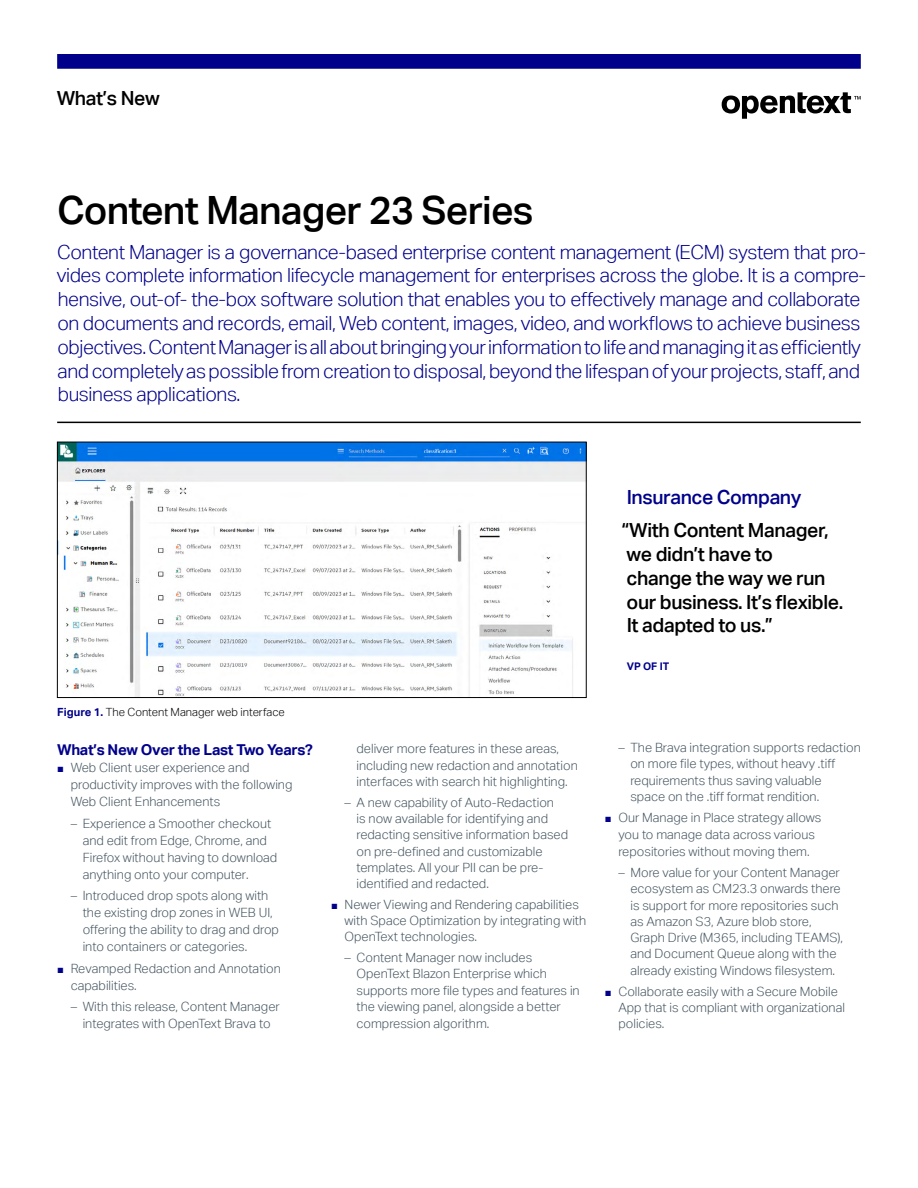
<style>
.page{position:relative;width:918px;height:1188px;background:#fff}
.page>*{position:absolute;margin:0;border:0;box-sizing:border-box;transform-origin:0 0}
.t1{font:500 39px "Aktiv Grotesk";letter-spacing:-.02em;color:#000}
.t2{font:300 19.5px/23.7px "Aktiv Grotesk";letter-spacing:-.02em;color:#00008b}
.t3{font:500 19.5px/23.7px "Aktiv Grotesk";letter-spacing:-.02em;color:#000}
.t4{font:500 19.5px "Aktiv Grotesk";letter-spacing:-.02em;color:#00008b}
.t5{font:700 15px "Aktiv Grotesk";letter-spacing:-.02em;color:#00008b}
.t6{font:300 12.75px/16.4px "Aktiv Grotesk";color:#455560}
.t7{font:300 11.25px "Aktiv Grotesk";color:#000}
.t8{font:700 10.5px "Aktiv Grotesk";color:#00008b}
.s1{font-weight:700;color:#00008b}
.s2{font-family:"Arial";font-weight:400;font-size:11.25px;color:#00008b}
</style>
<div class="page">
<div style="left:57px;top:54px;width:804px;height:15px;background:#00008b;border:2px solid #00008b"></div>
<svg style="left:722px;top:92px;width:139px;height:27px"></svg>
<hr style="left:57px;top:422px;width:804px;height:1px;background:#000">
<img style="left:59px;top:444px;width:525px;height:252px">
<div style="left:57px;top:442px;width:529px;height:256px;border:1px solid #000"></div>
<p class="t3" style="left:57px;top:86px;width:105px">What’s New</p>
<h1 class="t1" style="left:57px;top:187px;width:478px">Content Manager 23 Series</h1>
<p class="t2" style="left:57px;top:240px;width:811px">Content Manager is a governance-based enterprise content management (ECM) system that pro&shy;vides complete information lifecycle management for enterprises across the globe. It is a compre&shy;hensive, out-of- the-box software solution that enables you to effectively manage and collaborate on documents and records, email, Web content, images, video, and workflows to achieve business objectives. Content Manager is all about bringing your information to life and managing it as efficiently and completelyas possible from creation to disposal, beyond the lifespan of your projects, staff, and business applications.</p>
<p class="t7" style="left:57px;top:706px;width:229px"><span class="s1">Figure 1.</span> The Content Manager web interface</p>
<h2 class="t5" style="left:57px;top:740px;width:257px">What’s New Over the Last Two Years?</h2>
<p class="t6" style="left:71px;top:759px;width:223px;line-height:17px;text-indent:-14px"><span class="s2">■</span> Web Client user experience and productivity improves with the following<br>Web Client Enhancements</p>
<p class="t6" style="left:83px;top:815px;width:196px;line-height:17px;text-indent:-12px">– Experience a Smoother checkout and edit from Edge, Chrome, and<br>Firefox without having to download anything onto your computer.</p>
<p class="t6" style="left:83px;top:887px;width:198px;line-height:17px;text-indent:-12px">– Introduced drop spots along with the existing drop zones in WEB UI, offering the ability to drag and drop into containers or categories.</p>
<p class="t6" style="left:71px;top:960px;width:212px;line-height:17px;text-indent:-14px"><span class="s2">■</span> Revamped Redaction and Annotation capabilities.</p>
<p class="t6" style="left:71px;top:998px;width:211px;line-height:17px;text-align:center">– With this release, Content Manager integrates with OpenText Brava to</p>
<p class="t6" style="left:357px;top:741px;width:223px">deliver more features in these areas, including new redaction and annotation interfaces with search hit highlighting.</p>
<p class="t6" style="left:357px;top:794px;width:213px;text-indent:-12px">– A new capability of Auto-Redaction<br>is now available for identifying and redacting sensitive information based on pre-defined and customizable templates. All your PII can be pre&shy;identified and redacted.</p>
<p class="t6" style="left:345px;top:896px;width:243px;text-indent:-14px"><span class="s2">■</span> Newer Viewing and Rendering capabilities with Space Optimization by integrating with<br>OpenText technologies.</p>
<p class="t6" style="left:357px;top:950px;width:225px;text-indent:-12px">– Content Manager now includes OpenText Blazon Enterprise which supports more file types and features in the viewing panel, alongside a better compression algorithm.</p>
<p class="t4" style="left:627px;top:486px;width:176px">Insurance Company</p>
<p class="t3" style="left:621px;top:518px;width:223px">“With Content Manager, we didn’t have to<br>change the way we run our business. It’s flexible.<br>It adapted to us.”</p>
<p class="t8" style="left:627px;top:660px;width:44px">VP OF IT</p>
<p class="t6" style="left:630px;top:739px;width:232px;text-indent:-12px">– The Brava integration supports redaction on more file types, without heavy .tiff requirements thus saving valuable<br>space on the .tiff format rendition.</p>
<p class="t6" style="left:605px;top:810px;width:218px;text-align:center"><span class="s2">■</span> Our Manage in Place strategy allows you to manage data across various repositories without moving them.</p>
<p class="t6" style="left:630px;top:864px;width:214px;text-indent:-12px">– More value for your Content Manager ecosystem as CM23.3 onwards there is support for more repositories such as Amazon S3, Azure blob store, Graph Drive (M365, including TEAMS), and Document Queue along with the already existing Windows filesystem.</p>
<p class="t6" style="left:618px;top:983px;width:228px;text-indent:-14px"><span class="s2">■</span> Collaborate easily with a Secure Mobile<br>App that is compliant with organizational policies.</p>
</div>
